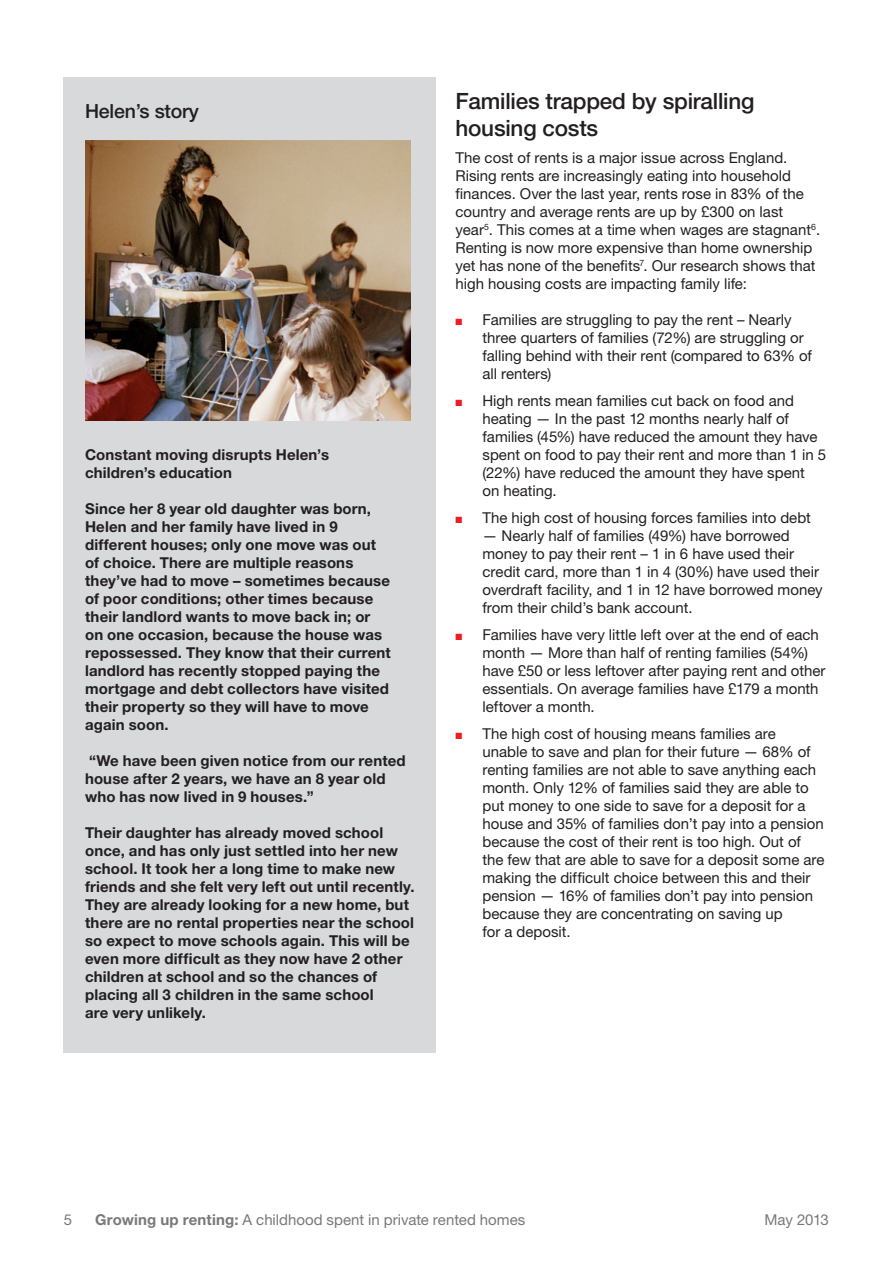
<style>
.page{position:relative;width:893px;height:1263px;background:#fff}
.page>*{position:absolute;margin:0;border:0;box-sizing:border-box;transform-origin:0 0}
.h2_header{font:500 22.5px/27px "Helvetica Neue LT Pro";letter-spacing:-.01em;color:#231f20}
.t1{font:500 19.5px "Helvetica Neue LT Pro";letter-spacing:-.01em;color:#231f20}
.body{font:15px/18px "Helvetica Neue LT Pro";color:#231f20}
.t2{font:700 15px/18px "Helvetica Neue LT Pro";letter-spacing:.01em;color:#231f20}
.t3{font:15px "Helvetica Neue LT Pro";color:#797979}
.s1{color:#ed1d24}
.s2{font-weight:700}
</style>
<div class="page">
<div style="left:64px;top:77px;width:372px;height:975px;background:#d7d9da"></div>
<img style="left:85px;top:140px;width:325px;height:280px">
<p class="t1" style="left:85px;top:99px;width:115px">Helen’s story</p>
<p class="t2" style="left:85px;top:445px;width:246px">Constant moving disrupts Helen’s children’s education</p>
<p class="t2" style="left:85px;top:499px;width:307px">Since her 8 year old daughter was born, Helen and her family have lived in 9 different houses; only one move was out of choice. There are multiple reasons they’ve had to move – sometimes because of poor conditions; other times because their landlord wants to move back in; or on one occasion, because the house was repossessed. They know that their current landlord has recently stopped paying the mortgage and debt collectors have visited their property so they will have to move again soon.</p>
<p class="t2" style="left:85px;top:751px;width:322px">“We have been given notice from our rented house after 2 years, we have an 8 year old who has now lived in 9 houses.”</p>
<p class="t2" style="left:85px;top:823px;width:331px">Their daughter has already moved school once, and has only just settled into her new school. It took her a long time to make new friends and she felt very left out until recently.<br>They are already looking for a new home, but there are no rental properties near the school so expect to move schools again. This will be even more difficult as they now have 2 other children at school and so the chances of placing all 3 children in the same school<br>are very unlikely.</p>
<h2 class="h2_header" style="left:455px;top:87px;width:301px">Families trapped by spiralling housing costs</h2>
<p class="body" style="left:455px;top:148px;width:366px">The cost of rents is a major issue across England.<br>Rising rents are increasingly eating into household finances. Over the last year, rents rose in 83% of the country and average rents are up by £300 on last year<sup>5</sup>. This comes at a time when wages are stagnant<sup>6</sup>.<br>Renting is now more expensive than home ownership yet has none of the benefits<sup>7</sup>. Our research shows that high housing costs are impacting family life:</p>
<p class="body" style="left:482px;top:310px;width:331px;text-indent:-27px"><span class="s1">■</span> Families are struggling to pay the rent – Nearly three quarters of families (72%) are struggling or falling behind with their rent (compared to 63% of all renters)</p>
<p class="body" style="left:482px;top:391px;width:345px;text-indent:-27px"><span class="s1">■</span> High rents mean families cut back on food and heating — In the past 12 months nearly half of families (45%) have reduced the amount they have spent on food to pay their rent and more than 1 in 5 (22%) have reduced the amount they have spent<br>on heating.</p>
<p class="body" style="left:455px;top:508px;width:357px"><span class="s1">■</span> The high cost of housing forces families into debt</p>
<p class="body" style="left:482px;top:526px;width:342px">— Nearly half of families (49%) have borrowed money to pay their rent – 1 in 6 have used their credit card, more than 1 in 4 (30%) have used their overdraft facility, and 1 in 12 have borrowed money from their child’s bank account.</p>
<p class="body" style="left:482px;top:625px;width:345px;text-indent:-27px"><span class="s1">■</span> Families have very little left over at the end of each month — More than half of renting families (54%) have £50 or less leftover after paying rent and other essentials. On average families have £179 a month leftover a month.</p>
<p class="body" style="left:482px;top:724px;width:344px;text-indent:-27px"><span class="s1">■</span> The high cost of housing means families are unable to save and plan for their future — 68% of renting families are not able to save anything each month. Only 12% of families said they are able to put money to one side to save for a deposit for a house and 35% of families don’t pay into a pension because the cost of their rent is too high. Out of the few that are able to save for a deposit some are making the difficult choice between this and their pension — 16% of families don’t pay into pension because they are concentrating on saving up<br>for a deposit.</p>
<p class="t3" style="left:64px;top:1210px;width:10px">5</p>
<p class="t3" style="left:95px;top:1210px;width:432px"><span class="s2">Growing up renting:</span> A childhood spent in private rented homes</p>
<p class="t3" style="left:765px;top:1210px;width:66px">May 2013</p>
</div>
